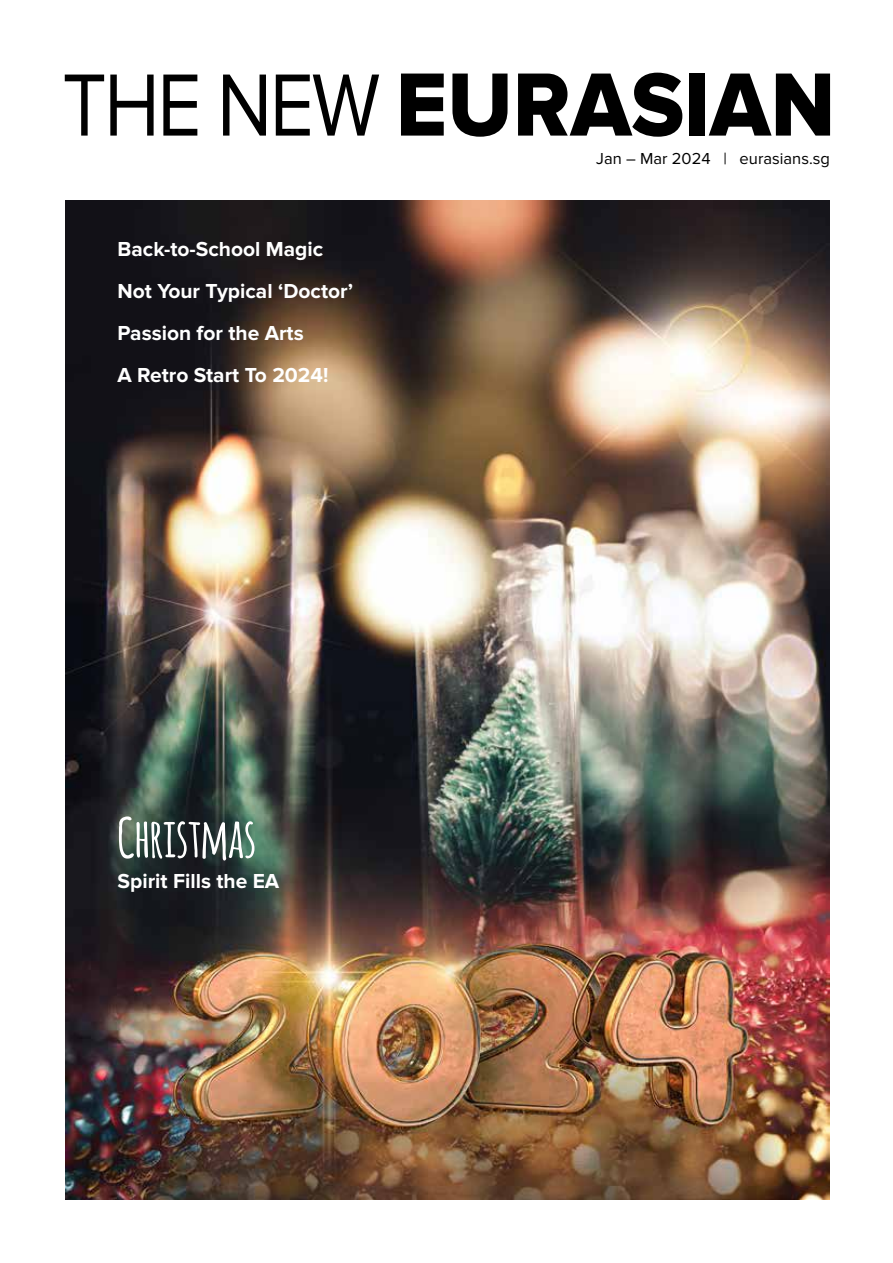
<style>
.page{position:relative;width:893px;height:1263px;background:#fff}
.page>*{position:absolute;margin:0;border:0;box-sizing:border-box;transform-origin:0 0}
.t1{font:93px "Proxima Nova Extrabld";color:#000;scale:.94 1}
.t2{font:700 54px "Amatic";color:#fff}
.t3{font:700 21px/42px "Proxima Nova";color:#fff}
.t4{font:16.5px "Proxima Nova";color:#000}
.s1{font-family:"Proxima Nova";font-size:91.5px}
</style>
<div class="page">
<img style="left:65px;top:201px;width:765px;height:998px">
<h1 class="t1" style="left:62px;top:51px;width:824px"><span class="s1">THE NEW</span> EURASIAN</h1>
<p class="t4" style="left:596px;top:149px;width:235px">Jan – Mar 2024 | eurasians.sg</p>
<p class="t3" style="left:118px;top:228px;width:237px">Back-to-School Magic<br>Not Your Typical ‘Doctor’<br>Passion for the Arts<br>A Retro Start To 2024!</p>
<h2 class="t2" style="left:118px;top:799px;width:140px">CHRISTMAS</h2>
<p class="t3" style="left:118px;top:860px;width:163px">Spirit Fills the EA</p>
</div>
